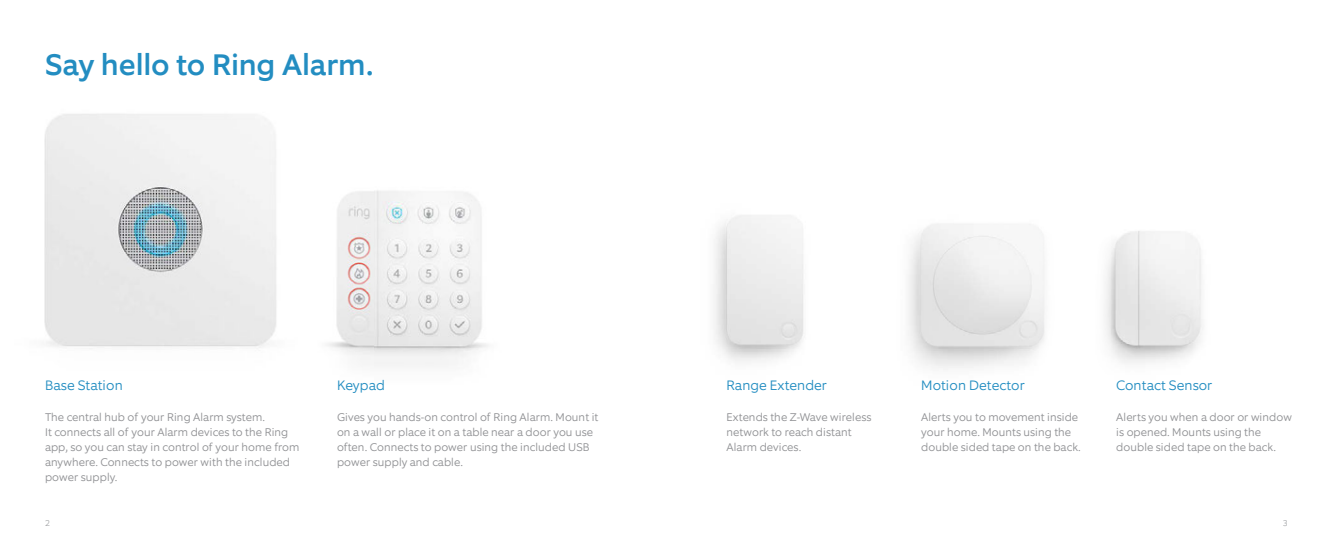
<style>
.page{position:relative;width:1333px;height:557px;background:#fff}
.page>*{position:absolute;margin:0;border:0;box-sizing:border-box;transform-origin:0 0}
.t1{font:500 30px "Equip";letter-spacing:-.005em;color:#238dc1}
.t2{font:300 13.75px "Equip";color:#238dc1}
.t3{font:300 11.25px/15px "Equip";color:#909194}
.t4{font:200 8.75px "Equip";color:#939598}
</style>
<div class="page">
<img style="left:1110px;top:231px;width:93px;height:132px">
<img style="left:374px;top:190px;width:114px;height:176px">
<img style="left:44px;top:114px;width:330px;height:246px">
<img style="left:908px;top:224px;width:202px;height:146px">
<img style="left:714px;top:215px;width:90px;height:147px">
<h1 class="t1" style="left:45px;top:46px;width:329px">Say hello to Ring Alarm.</h1>
<p class="t2" style="left:45px;top:376px;width:79px">Base Station</p>
<p class="t3" style="left:45px;top:409px;width:256px">The central hub of your Ring Alarm system.<br>It connects all of your Alarm devices to the Ring app, so you can stay in control of your home from anywhere. Connects to power with the included power supply.</p>
<p class="t2" style="left:337px;top:376px;width:49px">Keypad</p>
<p class="t3" style="left:337px;top:409px;width:263px">Gives you hands-on control of Ring Alarm. Mount it on a wall or place it on a table near a door you use often. Connects to power using the included USB power supply and cable.</p>
<p class="t2" style="left:726px;top:376px;width:102px">Range Extender</p>
<p class="t3" style="left:726px;top:409px;width:146px">Extends the Z-Wave wireless network to reach distant<br>Alarm devices.</p>
<p class="t2" style="left:921px;top:376px;width:105px">Motion Detector</p>
<p class="t3" style="left:921px;top:409px;width:161px">Alerts you to movement inside your home. Mounts using the double sided tape on the back.</p>
<p class="t2" style="left:1116px;top:376px;width:98px">Contact Sensor</p>
<p class="t3" style="left:1116px;top:409px;width:177px">Alerts you when a door or window is opened. Mounts using the double sided tape on the back.</p>
<p class="t4" style="left:45px;top:516px;width:6px">2</p>
<p class="t4" style="left:1282px;top:516px;width:6px">3</p>
</div>
